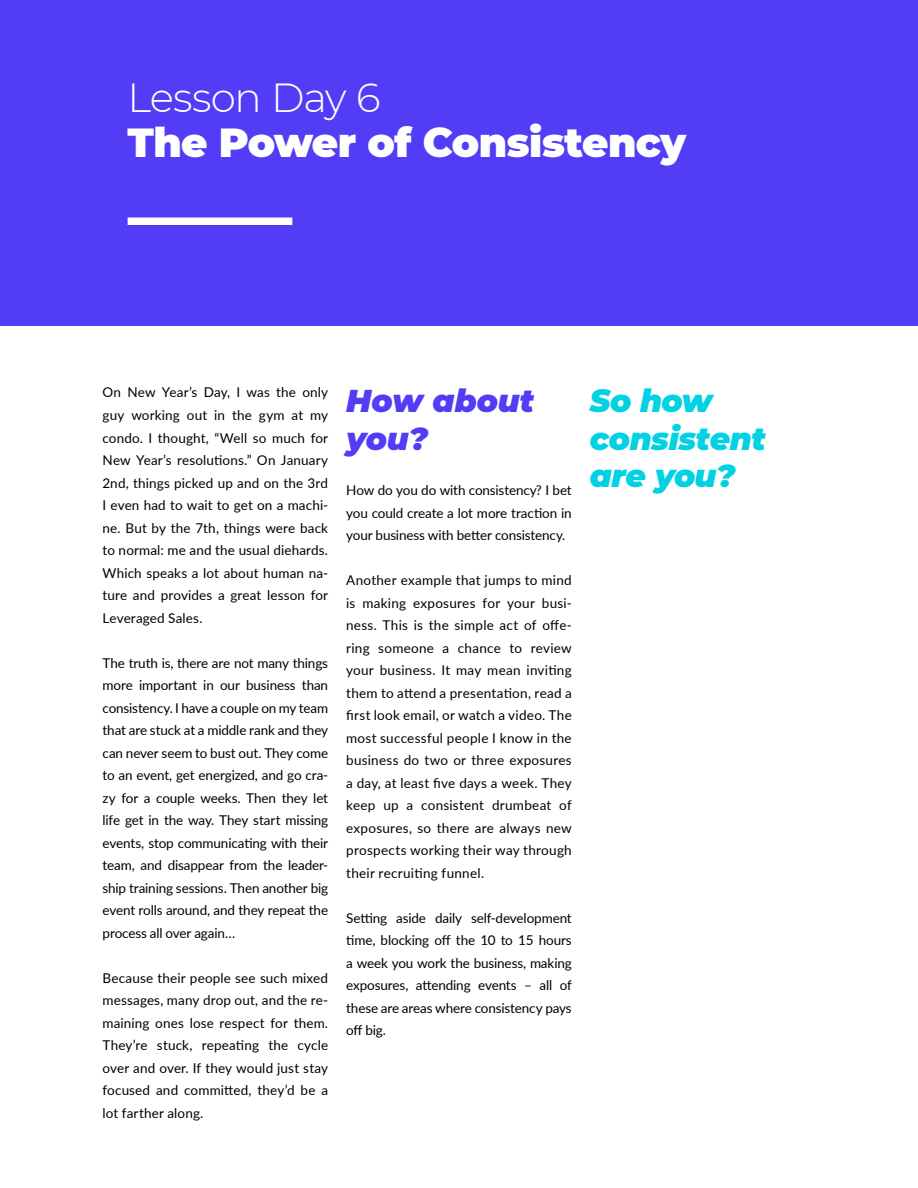
<style>
.page{position:relative;width:918px;height:1188px;background:#fff}
.page>*{position:absolute;margin:0;border:0;box-sizing:border-box;transform-origin:0 0}
.t1{font:900 40.5px "Montserrat";letter-spacing:-.015em;color:#fff}
.t2{font:300 40.5px "Montserrat";letter-spacing:-.03em;color:#fff}
.t3{font:italic 900 31.5px/37.5px "Montserrat";letter-spacing:-.015em;color:#00d2e3}
.t4{font:italic 900 31.5px/37.5px "Montserrat";letter-spacing:-.005em;color:#533cf5}
.t5{font:13.5px/22.5px "Lato";color:#000;text-align:justify}
</style>
<div class="page">
<div style="left:0;top:0;width:918px;height:325px;background:#533cf5"></div>
<div style="left:128px;top:217px;width:164px;height:8px;background:#fff"></div>
<h1 class="t2" style="left:128px;top:71px;width:254px">Lesson Day 6</h1>
<h1 class="t1" style="left:128px;top:113px;width:560px">The Power of Consistency</h1>
<p class="t5" style="left:103px;top:381px;width:227px">On New Year’s Day, I was the only guy working out in the gym at my condo. I thought, “Well so much for New Year’s resolutions.” On January 2nd, things picked up and on the 3rd I even had to wait to get on a machi&shy;ne. But by the 7th, things were back to normal: me and the usual diehards.<br>Which speaks a lot about human na&shy;ture and provides a great lesson for Leveraged Sales.</p>
<p class="t5" style="left:103px;top:651px;width:227px">The truth is, there are not many things more important in our business than consistency. I have a couple on my team that are stuck at a middle rank and they can never seem to bust out. They come to an event, get energized, and go cra&shy;zy for a couple weeks. Then they let life get in the way. They start missing events, stop communicating with their team, and disappear from the leader&shy;ship training sessions. Then another big event rolls around, and they repeat the process all over again…</p>
<p class="t5" style="left:103px;top:966px;width:227px">Because their people see such mixed messages, many drop out, and the re&shy;maining ones lose respect for them.<br>They’re stuck, repeating the cycle over and over. If they would just stay focused and committed, they’d be a lot farther along.</p>
<h2 class="t4" style="left:346px;top:381px;width:190px">How about you?</h2>
<p class="t5" style="left:346px;top:478px;width:227px">How do you do with consistency? I bet you could create a lot more traction in your business with better consistency.</p>
<p class="t5" style="left:346px;top:568px;width:227px">Another example that jumps to mind is making exposures for your busi&shy;ness. This is the simple act of offe&shy;ring someone a chance to review your business. It may mean inviting them to attend a presentation, read a first look email, or watch a video. The most successful people I know in the business do two or three exposures a day, at least five days a week. They keep up a consistent drumbeat of exposures, so there are always new prospects working their way through their recruiting funnel.</p>
<p class="t5" style="left:346px;top:906px;width:227px">Setting aside daily self-development time, blocking off the 10 to 15 hours a week you work the business, making exposures, attending events – all of these are areas where consistency pays off big.</p>
<h2 class="t3" style="left:590px;top:381px;width:178px">So how consistent are you?</h2>
</div>
